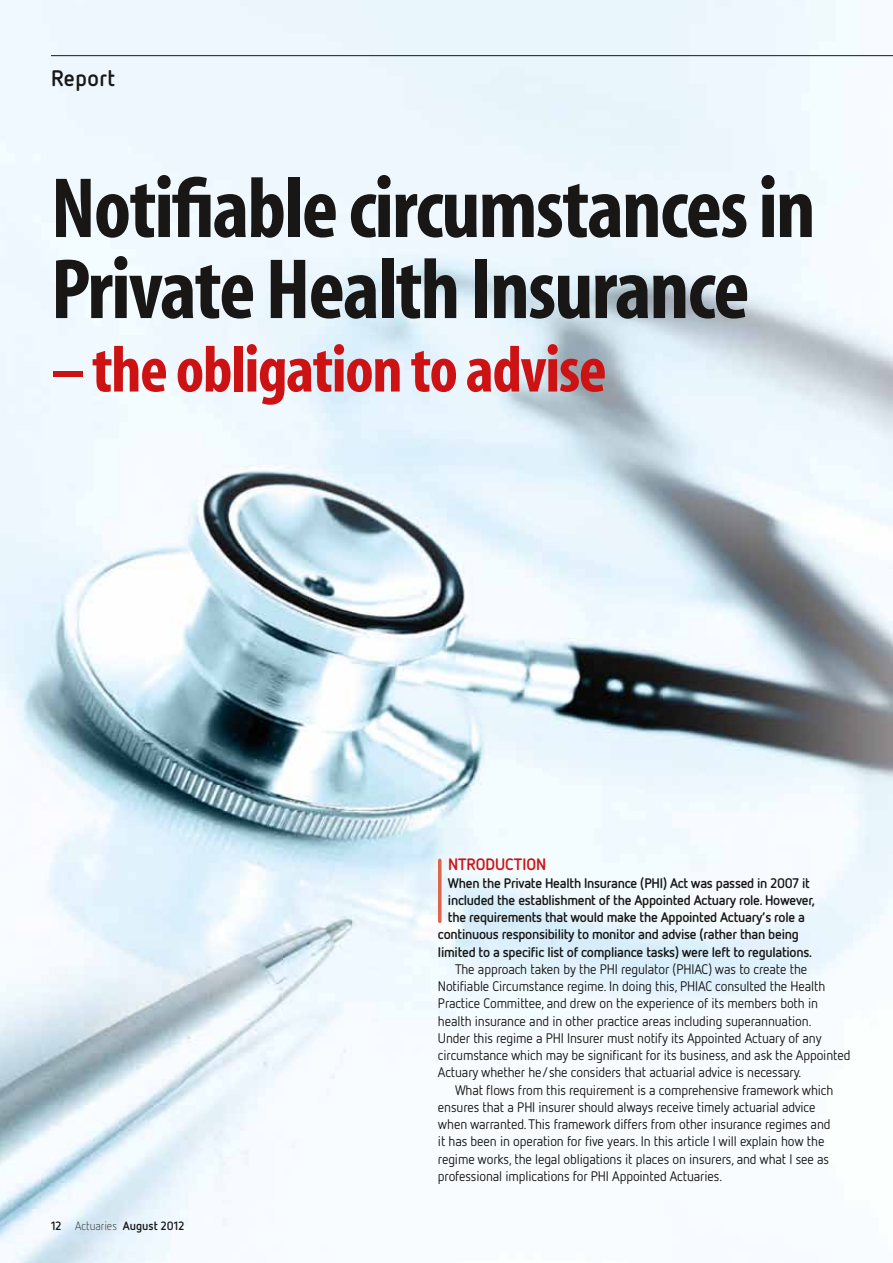
<style>
.page{position:relative;width:893px;height:1263px;background:#fff}
.page>*{position:absolute;margin:0;border:0;box-sizing:border-box;transform-origin:0 0}
.t1{font:300 89.25px "Netto OT";color:#dd674b}
.t2{font:86.25px/81px "Myriad MM 705 300";letter-spacing:-.02em;color:#181716}
.t3{font:66px "Myriad MM 705 300";letter-spacing:-.02em;color:#cd1214}
.t4{font:700 22.5px "Netto OT";color:#181716}
.t5{font:700 16.5px "Netto OT";color:#cd1214}
.t6{font:13.8px/17.2px "Netto OT";letter-spacing:-.01em;color:#181716}
.t7{font:700 13.8px "Netto OT";letter-spacing:-.02em;color:#181716}
.t8{font:700 12px "Netto OT";color:#181716}
.s1{font-weight:300}
</style>
<div class="page">
<img style="left:0;top:0;width:893px;height:1263px">
<hr style="left:51px;top:55px;width:842px;height:1px;background:#181716">
<h3 class="t4" style="left:51px;top:63px;width:66px">Report</h3>
<h2 class="t2" style="left:51px;top:172px;width:766px">Notifiable circumstances in<br>Private Health Insurance</h2>
<h3 class="t3" style="left:51px;top:338px;width:557px">– the obligation to advise</h3>
<p class="t8" style="left:51px;top:1218px;width:135px">12 <span class="s1">Actuaries</span> August 2012</p>
<h1 class="t1" style="left:431px;top:836px;width:5px">I</h1>
<p class="t5" style="left:448px;top:854px;width:100px">ntroduction</p>
<p class="t7" style="left:448px;top:874px;width:363px">When the Private Health Insurance (PH I) Act was passed in 2007 it</p>
<p class="t7" style="left:448px;top:891px;width:368px">included the establishment of the Appointed Actuary role. However,</p>
<p class="t7" style="left:448px;top:908px;width:359px">the requirements that would make the Appointed Actuary’s role a</p>
<p class="t7" style="left:438px;top:926px;width:362px">continuous responsibility to monitor and advise (rather than being</p>
<p class="t7" style="left:438px;top:943px;width:375px">limited to a specific list of compliance tasks) were left to regulations.</p>
<p class="t6" style="left:438px;top:960px;width:414px;text-indent:17px">The approach taken by the PHI regulator (PHIAC) was to create the Notifiable Circumstance regime. In doing this, PHIAC consulted the Health Practice Committee, and drew on the experience of its members both in health insurance and in other practice areas including superannuation.<br>Under this regime a PHI Insurer must notify its Appointed Actuary of any circumstance which may be significant for its business, and ask the Appointed Actuary whether he/she considers that actuarial advice is necessary.</p>
<p class="t6" style="left:438px;top:1081px;width:397px;text-indent:17px">What flows from this requirement is a comprehensive framework which ensures that a PHI insurer should always receive timely actuarial advice when warranted. This framework differs from other insurance regimes and it has been in operation for five years. In this article I will explain how the regime works, the legal obligations it places on insurers, and what I see as professional implications for PHI Appointed Actuaries.</p>
</div>
